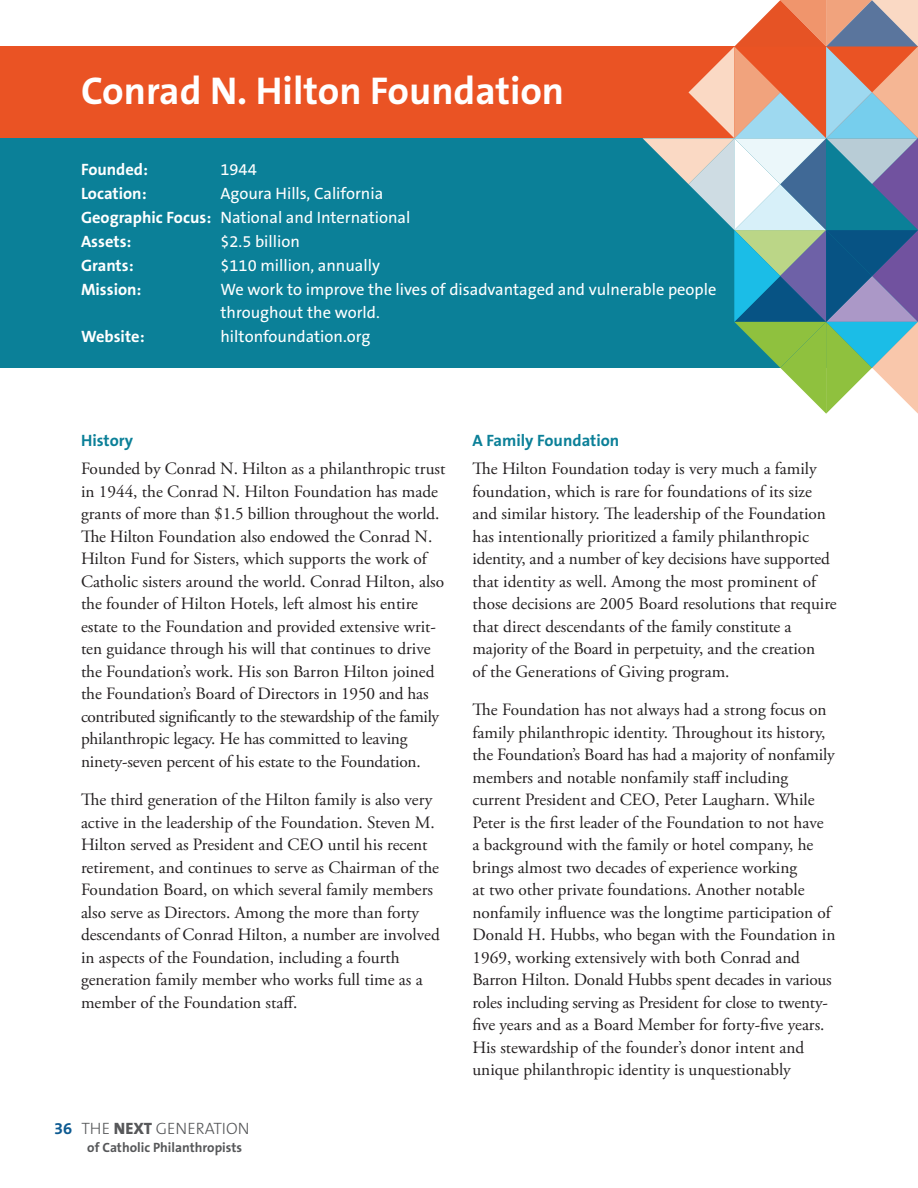
<style>
.page{position:relative;width:918px;height:1188px;background:#fff}
.page>*{position:absolute;margin:0;border:0;box-sizing:border-box;transform-origin:0 0}
.t1{font:700 39px "The Sans B7";color:#fff}
.t2{font:17.25px/22.5px "Adobe Garamond Pro";color:#231f20}
.t3{font:16.5px/24px "The Sans B5 Plain";color:#fff}
.t4{font:700 16.5px "The Sans B7";color:#fff}
.t5{font:700 16.5px "The Sans B7";color:#0b8098}
.t6{font:300 16.5px "The Sans B3";color:#57585a}
.t7{font:700 13.5px "The Sans B7";color:#57585a}
.s1{font-family:"The Sans B7";font-weight:700}
.s2{font-family:"The Sans B7";font-weight:700;color:#0d5a91}
.s3{font-family:"The Sans B8";font-weight:800}
</style>
<div class="page">
<div style="left:0;top:138px;width:918px;height:230px;background:#0b8098"></div>
<div style="left:0;top:46px;width:918px;height:92px;background:#ea5324"></div>
<svg style="left:643px;top:0;width:275px;height:414px"></svg>
<h1 class="t1" style="left:81px;top:70px;width:485px">Conrad N. Hilton Foundation</h1>
<p class="t4" style="left:81px;top:161px;width:69px">Founded:</p>
<p class="t3" style="left:221px;top:158px;width:38px">1944</p>
<p class="t4" style="left:81px;top:185px;width:67px">Location:</p>
<p class="t3" style="left:81px;top:182px;width:331px;text-indent:140px">Agoura Hills, California<br><span class="s1">Geographic Focus:</span> National and International</p>
<p class="t4" style="left:81px;top:233px;width:52px">Assets:</p>
<p class="t3" style="left:221px;top:230px;width:81px">$2.5 billion</p>
<p class="t4" style="left:81px;top:257px;width:54px">Grants:</p>
<p class="t3" style="left:221px;top:254px;width:161px">$110 million, annually</p>
<p class="t4" style="left:81px;top:281px;width:62px">Mission:</p>
<p class="t3" style="left:221px;top:279px;width:498px;line-height:22.5px">We work to improve the lives of disadvantaged and vulnerable people throughout the world.</p>
<p class="t4" style="left:81px;top:327px;width:65px">Website:</p>
<p class="t3" style="left:221px;top:325px;width:151px">hiltonfoundation.org</p>
<p class="t5" style="left:81px;top:432px;width:54px">History</p>
<p class="t2" style="left:81px;top:458px;width:366px">Founded by Conrad N. Hilton as a philanthropic trust in 1944, the Conrad N. Hilton Foundation has made grants of more than $1.5 billion throughout the world.<br>The Hilton Foundation also endowed the Conrad N.<br>Hilton Fund for Sisters, which supports the work of Catholic sisters around the world. Conrad Hilton, also the founder of Hilton Hotels, left almost his entire estate to the Foundation and provided extensive writ&shy;ten guidance through his will that continues to drive the Foundation’s work. His son Barron Hilton joined the Foundation’s Board of Directors in 1950 and has contributed significantly to the stewardship of the family philanthropic legacy. He has committed to leaving ninety-seven percent of his estate to the Foundation.</p>
<p class="t2" style="left:81px;top:789px;width:360px">The third generation of the Hilton family is also very active in the leadership of the Foundation. Steven M.<br>Hilton served as President and CEO until his recent retirement, and continues to serve as Chairman of the Foundation Board, on which several family members also serve as Directors. Among the more than forty descendants of Conrad Hilton, a number are involved in aspects of the Foundation, including a fourth generation family member who works full time as a member of the Foundation staff.</p>
<p class="t6" style="left:54px;top:1120px;width:197px"><span class="s2">36</span> THE <span class="s3">NEXT</span> GENERATION</p>
<p class="t7" style="left:87px;top:1140px;width:156px">of Catholic Philanthropists</p>
<p class="t5" style="left:472px;top:432px;width:148px">A Family Foundation</p>
<p class="t2" style="left:472px;top:458px;width:366px">The Hilton Foundation today is very much a family foundation, which is rare for foundations of its size and similar history. The leadership of the Foundation has intentionally prioritized a family philanthropic identity, and a number of key decisions have supported that identity as well. Among the most prominent of those decisions are 2005 Board resolutions that require that direct descendants of the family constitute a majority of the Board in perpetuity, and the creation<br>of the Generations of Giving program.</p>
<p class="t2" style="left:472px;top:699px;width:364px">The Foundation has not always had a strong focus on family philanthropic identity. Throughout its history, the Foundation’s Board has had a majority of nonfamily members and notable nonfamily staff including current President and CEO, Peter Laugharn. While Peter is the first leader of the Foundation to not have<br>a background with the family or hotel company, he brings almost two decades of experience working<br>at two other private foundations. Another notable nonfamily influence was the longtime participation of Donald H. Hubbs, who began with the Foundation in 1969, working extensively with both Conrad and Barron Hilton. Donald Hubbs spent decades in various roles including serving as President for close to twenty&shy;five years and as a Board Member for forty-five years.<br>His stewardship of the founder’s donor intent and unique philanthropic identity is unquestionably</p>
</div>
